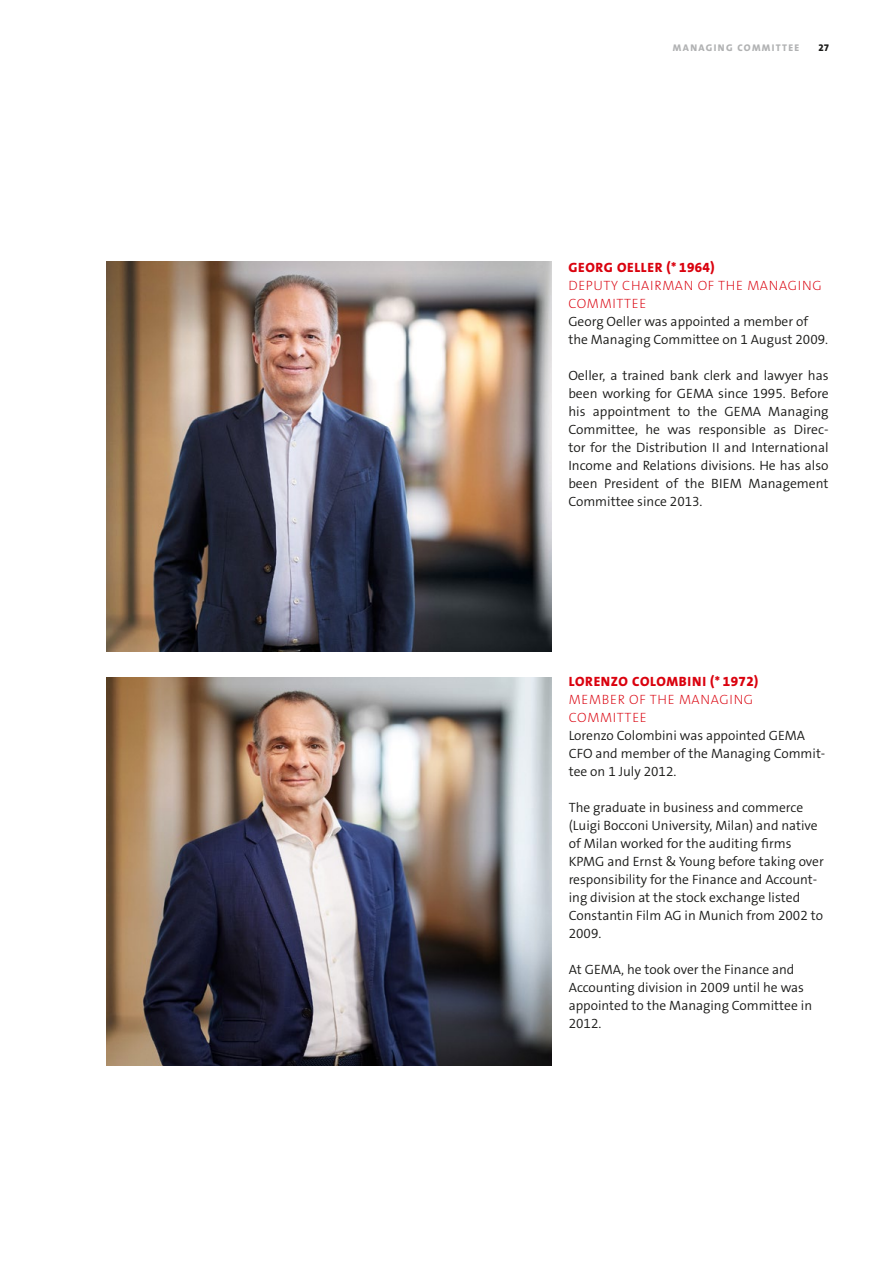
<style>
.page{position:relative;width:893px;height:1263px;background:#fff}
.page>*{position:absolute;margin:0;border:0;box-sizing:border-box;transform-origin:0 0}
._08_Copytext{font:300 13.5px/18px "The Sans Os F";color:#1a1a18}
._02_Kolumnentitel__rechts{font:800 9.75px "The Sans Os F";letter-spacing:.14em;color:#b1b2b3}
.t1{font:800 9.75px "The Sans Os F";color:#1a1a18}
.s1{font-weight:800;color:#da020e}
.s2{font-weight:200;color:#da020e}
</style>
<div class="page">
<img style="left:106px;top:678px;width:446px;height:387px">
<img style="left:106px;top:261px;width:446px;height:391px">
<p class="_02_Kolumnentitel__rechts" style="left:673px;top:41px;width:128px">MANAGING COMMITTEE</p>
<p class="t1" style="left:818px;top:41px;width:12px">27</p>
<p class="_08_Copytext" style="left:568px;top:258px;width:261px"><span class="s1">GEORG OELLER (* 1964)<br></span><span class="s2">DEPUTY CHAIRMAN OF THE MANAGING<br>COMMITTEE<br></span>Georg Oeller was appointed a member of the Managing Committee on 1 August 2009.</p>
<p class="_08_Copytext" style="left:568px;top:366px;width:262px;text-align:justify">Oeller, a trained bank clerk and lawyer has been working for GEMA since 1995. Before his appointment to the GEMA Managing Committee, he was responsible as Direc&shy;tor for the Distribution II and International Income and Relations divisions. He has also been President of the BIEM Management Committee since 2013.</p>
<p class="_08_Copytext" style="left:569px;top:672px;width:258px"><span class="s1">LORENZO COLOMBINI (* 1972)<br></span><span class="s2">MEMBER OF THE MANAGING<br>COMMITTEE<br></span>Lorenzo Colombini was appointed GEMA<br>CFO and member of the Managing Commit&shy;tee on 1 July 2012.</p>
<p class="_08_Copytext" style="left:569px;top:798px;width:257px">The graduate in business and commerce (Luigi Bocconi University, Milan) and native of Milan worked for the auditing firms KPMG and Ernst &amp; Young before taking over responsibility for the Finance and Account&shy;ing division at the stock exchange listed Constantin Film AG in Munich from 2002 to 2009.</p>
<p class="_08_Copytext" style="left:569px;top:960px;width:245px">At GEMA, he took over the Finance and<br>Accounting division in 2009 until he was appointed to the Managing Committee in<br>2012.</p>
</div>
